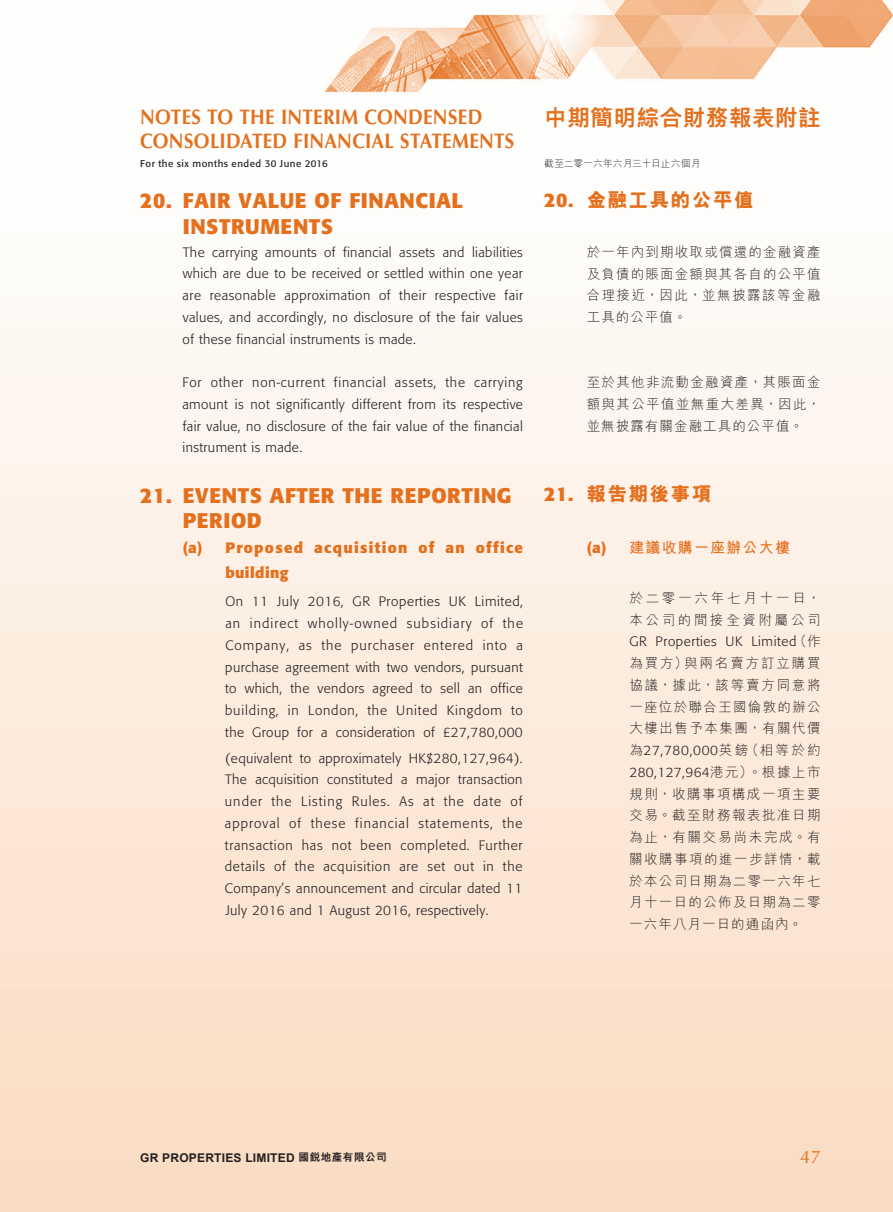
<style>
.page{position:relative;width:893px;height:1212px;background:#fff}
.page>*{position:absolute;margin:0;border:0;box-sizing:border-box;transform-origin:0 0}
.t1{font:800 22.5px "M Hei HK";letter-spacing:.025em;color:#e4701e}
.t2{font:700 21px/25.5px "Formata";letter-spacing:.03em;color:#e4701e}
.t3{font:700 21px/24px "Optima LT Std";letter-spacing:.015em;color:#e4701e;scale:.9 1}
.t4{font:800 19.5px "M Hei HK";letter-spacing:.08em;color:#e4701e}
.t5{font:18px "Optima LT Std";color:#e4701e}
.t6{font:700 15px/25.5px "Formata";letter-spacing:.085em;color:#e4701e}
.t7{font:700 15px "M Hei HK";letter-spacing:.08em;color:#e4701e}
.t8{font:300 13.5px/21.8px "Formata";letter-spacing:.03em;color:#231f20;text-align:justify}
.t9{font:300 13.5px/21.8px "M Hei HK";letter-spacing:.1em;color:#231f20;text-align:justify}
.t10{font:300 13.5px/21.8px "M Hei HK";letter-spacing:.2em;color:#231f20}
.t11{font:700 12px "Arial";letter-spacing:.02em;color:#231f20}
.t12{font:9.75px "Formata";letter-spacing:.05em;color:#231f20}
.t13{font:300 9.75px "M Hei HK";color:#231f20}
.s1{font-family:"Formata";font-weight:700}
.s2{font-family:"Formata"}
.s3{font-family:"M Hei HK"}
.s4{font-family:"M Hei HK";font-weight:800;font-size:10.5px}
</style>
<div class="page">
<img style="left:0;top:0;width:893px;height:1212px">
<h2 class="t3" style="left:140px;top:105px;width:417px">NOTES TO THE INTERIM CONDENSED<br>CONSOLIDATED FINANCIAL STATEMENTS</h2>
<h1 class="t1" style="left:544px;top:106px;width:278px">中期簡明綜合財務報表附註</h1>
<p class="t12" style="left:140px;top:158px;width:189px">For the six months ended 30 June 2016</p>
<p class="t13" style="left:544px;top:157px;width:158px">截至二零一六年六月三十日止六個月</p>
<h2 class="t2" style="left:183px;top:188px;width:282px;text-indent:-42px">20. FAIR VALUE OF FINANCIAL<br>INSTRUMENTS</h2>
<p class="t8" style="left:183px;top:241px;width:342px">The carrying amounts of financial assets and liabilities which are due to be received or settled within one year are reasonable approximation of their respective fair values, and accordingly, no disclosure of the fair values of these financial instruments is made.</p>
<p class="t8" style="left:182px;top:372px;width:342px">For other non-current financial assets, the carrying amount is not significantly different from its respective fair value, no disclosure of the fair value of the financial instrument is made.</p>
<h2 class="t2" style="left:183px;top:482px;width:331px;text-indent:-42px">21. EVENTS AFTER THE REPORTING<br>PERIOD</h2>
<p class="t6" style="left:225px;top:534px;width:299px;text-indent:-42px">(a) Proposed acquisition of an office building</p>
<p class="t8" style="left:225px;top:591px;width:299px">On 11 July 2016, GR Properties UK Limited, an indirect wholly-owned subsidiary of the Company, as the purchaser entered into a purchase agreement with two vendors, pursuant to which, the vendors agreed to sell an office building, in London, the United Kingdom to the Group for a consideration of £27,780,000</p>
<p class="t8" style="left:225px;top:747px;width:299px">(equivalent to approximately HK$280,127,964).<br>The acquisition constituted a major transaction under the Listing Rules. As at the date of approval of these financial statements, the transaction has not been completed. Further details of the acquisition are set out in the Company’s announcement and circular dated 11<br>July 2016 and 1 August 2016, respectively.</p>
<h3 class="t4" style="left:544px;top:187px;width:211px"><span class="s1">20.</span> 金融工具的公平值</h3>
<p class="t9" style="left:587px;top:240px;width:235px">於一年內到期收取或償還的金融資產及負債的賬面金額與其各自的公平值合理接近，因此，並無披露該等金融工具的公平值。</p>
<p class="t9" style="left:587px;top:371px;width:235px">至於其他非流動金融資產，其賬面金額與其公平值並無重大差異，因此，並無披露有關金融工具的公平值。</p>
<h3 class="t4" style="left:544px;top:481px;width:169px"><span class="s1">21.</span> 報告期後事項</h3>
<p class="t7" style="left:587px;top:536px;width:205px"><span class="s2">(a)</span> 建議收購一座辦公大樓</p>
<p class="t10" style="left:629px;top:586px;width:193px">於二零一六年七月十一日，本公司的間接全資附屬公司</p>
<p class="t8" style="left:629px;top:631px;width:193px">GR Properties UK Limited<span class="s3">（作</span></p>
<p class="t9" style="left:629px;top:652px;width:193px">為買方）與兩名賣方訂立購買協議，據此，該等賣方同意將一座位於聯合王國倫敦的辦公大樓出售予本集團，有關代價</p>
<p class="t8" style="left:629px;top:740px;width:193px"><span class="s3">為</span>27,780,000<span class="s3">英鎊（相等於約<br></span>280,127,964<span class="s3">港元）。根據上市</span></p>
<p class="t9" style="left:629px;top:782px;width:193px">規則，收購事項構成一項主要交易。截至財務報表批准日期為止，有關交易尚未完成。有關收購事項的進一步詳情，載於本公司日期為二零一六年七月十一日的公佈及日期為二零一六年八月一日的通函內。</p>
<p class="t11" style="left:140px;top:1150px;width:248px">GR PROPERTIES LIMITED <span class="s4">國銳地產有限公司</span></p>
<h3 class="t5" style="left:800px;top:1146px;width:22px">47</h3>
</div>
